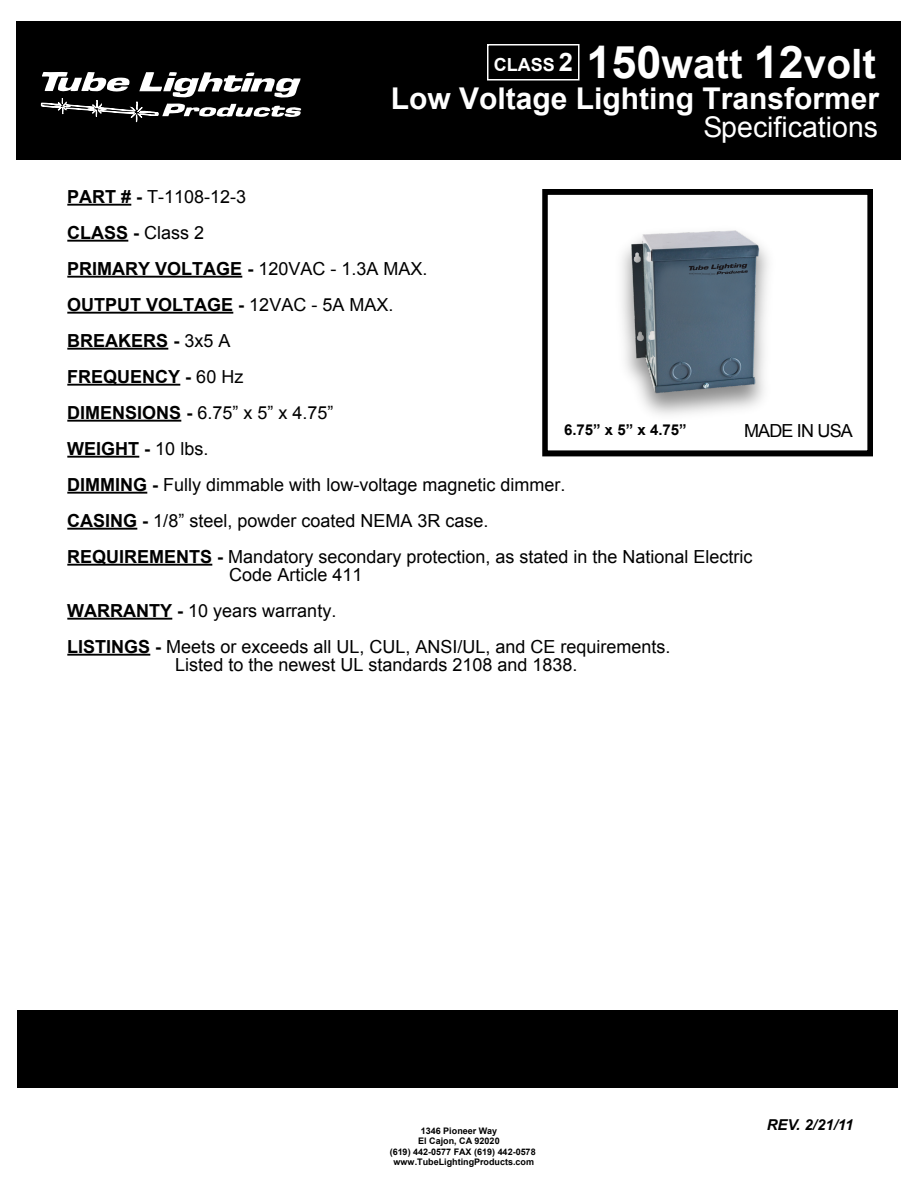
<style>
.page{position:relative;width:918px;height:1188px;background:#fff}
.page>*{position:absolute;margin:0;border:0;box-sizing:border-box;transform-origin:0 0}
.t1{font:700 40.5px "Arial";color:#fff}
.t2{font:700 30px "Arial";color:#fff}
.t3{font:28.5px "Arial";color:#fff}
.t4{font:18px/36px "Arial";color:#000}
.t5{font:18px "Arial";letter-spacing:-.045em;color:#000}
.t6{font:700 18px "Arial";color:#fff}
.t7{font:700 15px "Arial";color:#000}
.t8{font:italic 700 15px "Arial";color:#000}
.t9{font:700 9px "Arial";color:#000}
.s1{font-size:45px}
.s2{font-size:25.5px}
.s3{font-weight:700}
</style>
<div class="page">
<div style="left:16px;top:21px;width:886px;height:138px;background:#000"></div>
<hr style="left:67px;top:204px;width:64px;height:2px;background:#000">
<hr style="left:67px;top:240px;width:61px;height:2px;background:#000">
<hr style="left:67px;top:276px;width:175px;height:2px;background:#000">
<hr style="left:67px;top:312px;width:166px;height:2px;background:#000">
<hr style="left:67px;top:348px;width:101px;height:2px;background:#000">
<hr style="left:67px;top:384px;width:113px;height:2px;background:#000">
<hr style="left:67px;top:420px;width:114px;height:2px;background:#000">
<hr style="left:67px;top:456px;width:72px;height:2px;background:#000">
<hr style="left:67px;top:492px;width:80px;height:2px;background:#000">
<hr style="left:67px;top:528px;width:70px;height:2px;background:#000">
<hr style="left:67px;top:564px;width:145px;height:2px;background:#000">
<hr style="left:67px;top:618px;width:105px;height:2px;background:#000">
<hr style="left:67px;top:654px;width:83px;height:2px;background:#000">
<div style="left:18px;top:1010px;width:880px;height:78px;background:#000"></div>
<svg style="left:542px;top:427px;width:331px;height:30px"></svg>
<img style="left:542px;top:189px;width:331px;height:238px">
<svg style="left:41px;top:72px;width:260px;height:51px"></svg>
<div style="left:487px;top:44px;width:93px;height:37px;border:2px solid #fff"></div>
<h1 class="t1" style="left:586px;top:37px;width:291px"><span class="s1">150</span>watt <span class="s1">12</span>volt</h1>
<h2 class="t2" style="left:391px;top:78px;width:490px">Low Voltage Lighting Transformer</h2>
<h3 class="t3" style="left:704px;top:108px;width:176px">Specifications</h3>
<p class="t6" style="left:494px;top:53px;width:81px">CLASS <span class="s2">2</span></p>
<p class="t4" style="left:67px;top:179px;width:687px"><span class="s3">PART # -</span> T-1108-12-3<br><span class="s3">CLASS -</span> Class 2<br><span class="s3">PRIMARY VOLTAGE -</span> 120VAC - 1.3A MAX.<br><span class="s3">OUTPUT VOLTAGE -</span> 12VAC - 5A MAX.<br><span class="s3">BREAKERS -</span> 3x5 A<br><span class="s3">FREQUENCY -</span> 60 Hz<br><span class="s3">DIMENSIONS -</span> 6.75” x 5” x 4.75”<br><span class="s3">WEIGHT -</span> 10 lbs.<br><span class="s3">DIMMING -</span> Fully dimmable with low-voltage magnetic dimmer.<br><span class="s3">CASING -</span> 1/8” steel, powder coated NEMA 3R case.<br><span class="s3">REQUIREMENTS -</span> Mandatory secondary protection, as stated in the National Electric</p>
<p class="t4" style="left:67px;top:557px;width:605px;text-indent:162px">Code Article 411<br><span class="s3">WARRANTY -</span> 10 years warranty.<br><span class="s3">LISTINGS -</span> Meets or exceeds all UL, CUL, ANSI/UL, and CE requirements.</p>
<p class="t4" style="left:175px;top:647px;width:404px">Listed to the newest UL standards 2108 and 1838.</p>
<p class="t5" style="left:744px;top:419px;width:110px">MADE IN USA</p>
<p class="t7" style="left:564px;top:420px;width:124px">6.75” x 5” x 4.75”</p>
<p class="t9" style="left:421px;top:1125px;width:78px">1346 Pioneer Way</p>
<p class="t9" style="left:418px;top:1135px;width:83px">El Cajon, CA 92020</p>
<p class="t9" style="left:390px;top:1146px;width:147px">(619) 442-0577 FAX (619) 442-0578</p>
<p class="t9" style="left:394px;top:1156px;width:142px">www.TubeLightingProducts.com</p>
<p class="t8" style="left:767px;top:1115px;width:88px">REV. 2/21/11</p>
</div>
